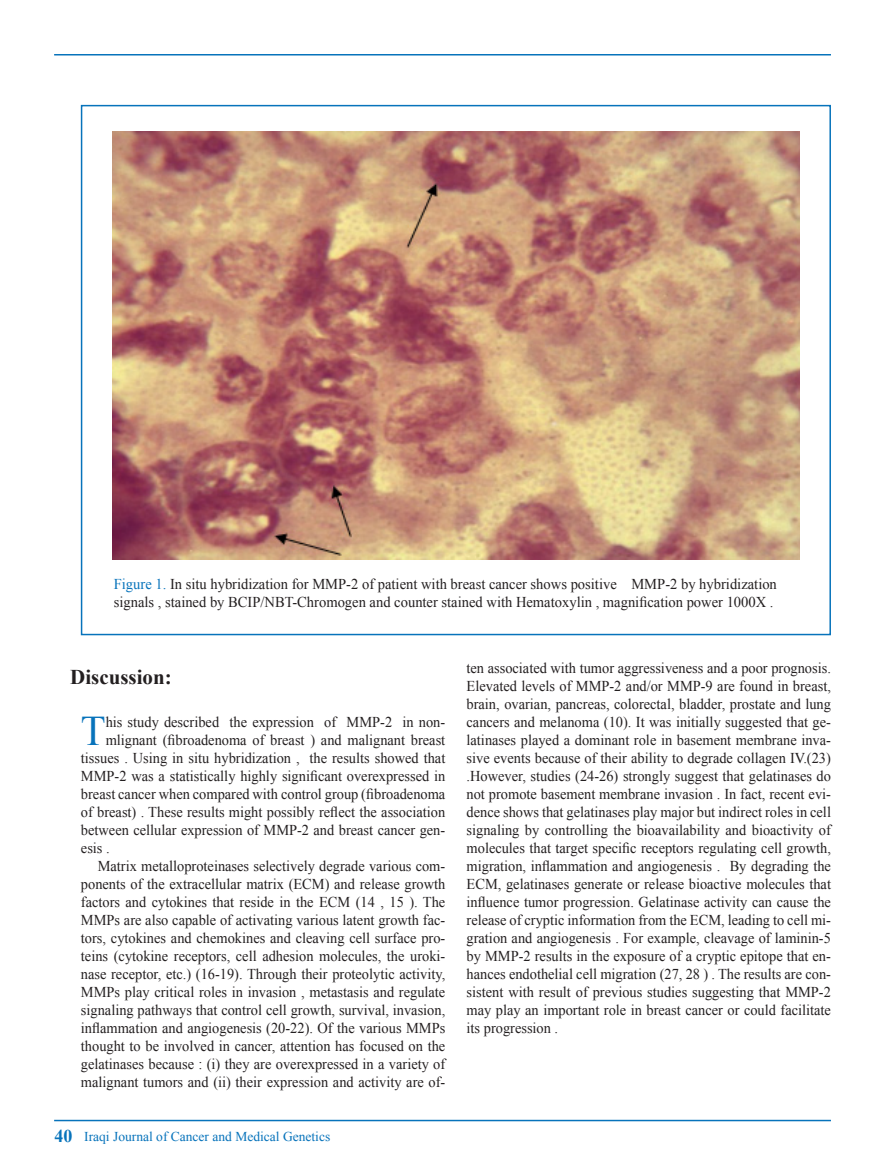
<style>
.page{position:relative;width:885px;height:1174px;background:#fff}
.page>*{position:absolute;margin:0;border:0;box-sizing:border-box;transform-origin:0 0}
.t1{font:42.15px "Times New Roman";color:#0773bb;scale:.96 1}
.t2{font:700 21px "Times New Roman";color:#231f20}
.t3{font:15px/18px "Times New Roman";color:#231f20;text-align:justify;scale:.96 1}
.t4{font:15px/18px "Times New Roman";color:#231f20}
.t5{font:13.5px "Times New Roman";color:#0773bb}
.s1{color:#0773bb}
.s2{font-weight:700;font-size:18px}
</style>
<div class="page">
<hr style="left:54px;top:1120px;width:777px;height:1px;background:#0773bb">
<hr style="left:54px;top:54px;width:777px;height:1px;background:#0773bb">
<img style="left:113px;top:132px;width:686px;height:428px">
<p class="t4" style="left:114px;top:574px;width:664px"><span class="s1">Figure 1.</span> In situ hybridization for MMP-2 of patient with breast cancer shows positive MMP-2 by hybridization signals , stained by BCIP/NBT-Chromogen and counter stained with Hematoxylin , magnification power 1000X .</p>
<p class="t2" style="left:70px;top:662px;width:103px">Discussion:</p>
<p class="t1" style="left:81px;top:702px;width:27px">T</p>
<p class="t3" style="left:106px;top:712px;width:355px">his study described the expression of MMP-2 in non-</p>
<p class="t3" style="left:106px;top:730px;width:355px">mlignant (fibroadenoma of breast ) and malignant breast</p>
<p class="t3" style="left:81px;top:748px;width:381px">tissues . Using in situ hybridization , the results showed that</p>
<p class="t3" style="left:81px;top:766px;width:381px">MMP-2 was a statistically highly significant overexpressed in</p>
<p class="t3" style="left:81px;top:784px;width:381px">breast cancer when compared with control group (fibroadenoma</p>
<p class="t3" style="left:81px;top:802px;width:381px">of breast) . These results might possibly reflect the association</p>
<p class="t3" style="left:81px;top:820px;width:381px">between cellular expression of MMP-2 and breast cancer gen-</p>
<p class="t3" style="left:81px;top:838px;width:32px">esis .</p>
<p class="t3" style="left:81px;top:856px;width:381px;text-indent:17px">Matrix metalloproteinases selectively degrade various com&shy;ponents of the extracellular matrix (ECM) and release growth factors and cytokines that reside in the ECM (14 , 15 ). The MMPs are also capable of activating various latent growth fac&shy;tors, cytokines and chemokines and cleaving cell surface pro&shy;teins (cytokine receptors, cell adhesion molecules, the uroki&shy;nase receptor, etc.) (16-19). Through their proteolytic activity, MMPs play critical roles in invasion , metastasis and regulate signaling pathways that control cell growth, survival, invasion, inflammation and angiogenesis (20-22). Of the various MMPs thought to be involved in cancer, attention has focused on the gelatinases because : (i) they are overexpressed in a variety of malignant tumors and (ii) their expression and activity are of-</p>
<p class="t5" style="left:54px;top:1127px;width:277px"><span class="s2">40</span> Iraqi Journal of Cancer and Medical Genetics</p>
<p class="t3" style="left:466px;top:658px;width:381px">ten associated with tumor aggressiveness and a poor prognosis.<br>Elevated levels of MMP-2 and/or MMP-9 are found in breast, brain, ovarian, pancreas, colorectal, bladder, prostate and lung cancers and melanoma (10). It was initially suggested that ge&shy;latinases played a dominant role in basement membrane inva&shy;sive events because of their ability to degrade collagen IV.(23) .However, studies (24-26) strongly suggest that gelatinases do not promote basement membrane invasion . In fact, recent evi&shy;dence shows that gelatinases play major but indirect roles in cell signaling by controlling the bioavailability and bioactivity of molecules that target specific receptors regulating cell growth, migration, inflammation and angiogenesis . By degrading the ECM, gelatinases generate or release bioactive molecules that influence tumor progression. Gelatinase activity can cause the release of cryptic information from the ECM, leading to cell mi&shy;gration and angiogenesis . For example, cleavage of laminin-5 by MMP-2 results in the exposure of a cryptic epitope that en&shy;hances endothelial cell migration (27, 28 ) . The results are con&shy;sistent with result of previous studies suggesting that MMP-2 may play an important role in breast cancer or could facilitate its progression .</p>
</div>
